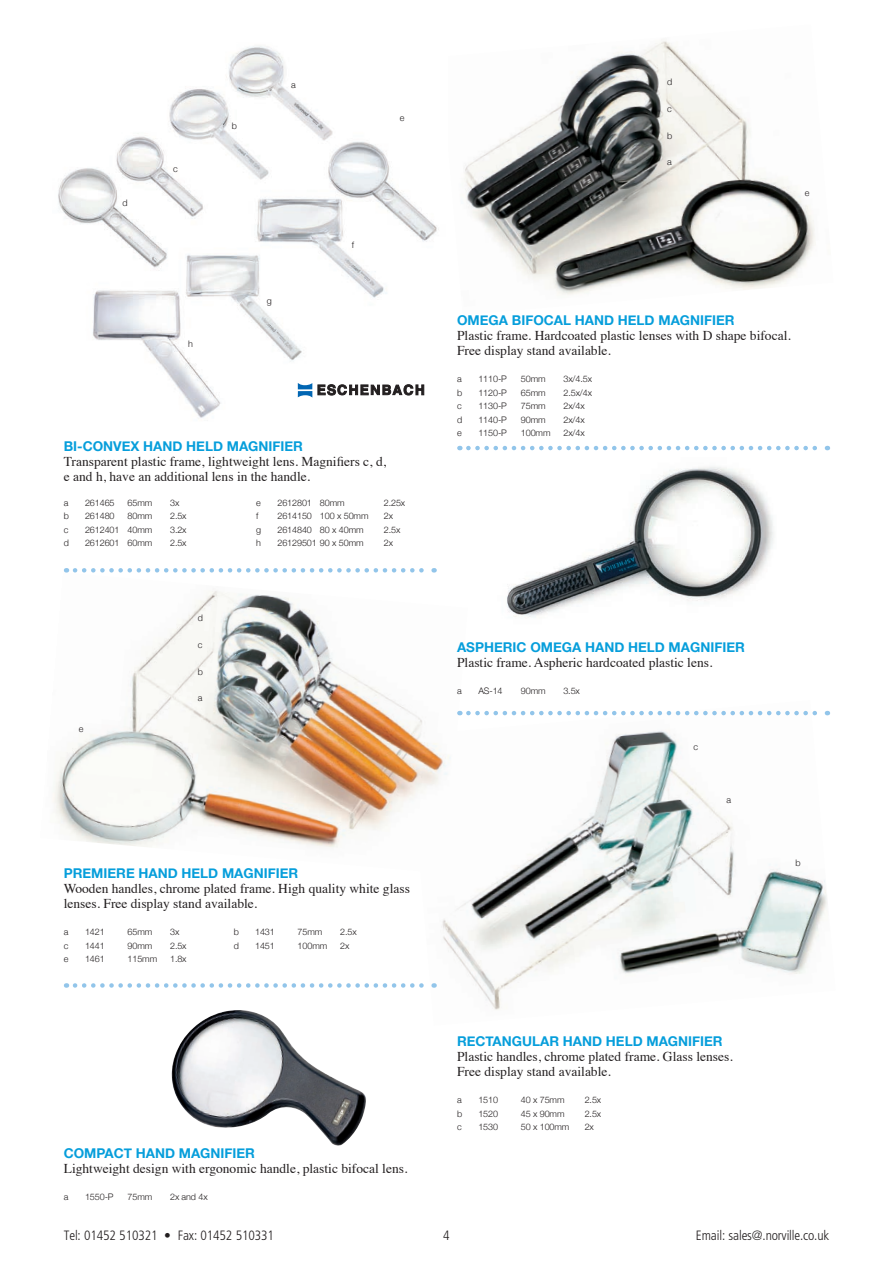
<style>
.page{position:relative;width:893px;height:1263px;background:#fff}
.page>*{position:absolute;margin:0;border:0;box-sizing:border-box;transform-origin:0 0}
.LVA_Details{font:13.5px/15px "Times";color:#231f20}
.LVA_Title{font:700 13.5px "Helvetica Neue";color:#069edb}
.Body_copy_sans{font:300 condensed 13.5px "Frutiger LT Pro";letter-spacing:-.01em;color:#231f20}
.LVA_Specifications{font:300 9px "Helvetica Neue";letter-spacing:-.01em;color:#231f20}
</style>
<div class="page">
<img style="left:435px;top:710px;width:395px;height:300px">
<img style="left:53px;top:572px;width:415px;height:301px">
<img style="left:464px;top:41px;width:351px;height:254px">
<img style="left:58px;top:46px;width:381px;height:372px">
<img style="left:171px;top:1010px;width:195px;height:136px">
<svg style="left:75px;top:983px;width:360px;height:5px"></svg>
<svg style="left:468px;top:446px;width:360px;height:4px"></svg>
<svg style="left:75px;top:568px;width:360px;height:4px"></svg>
<svg style="left:468px;top:711px;width:360px;height:4px"></svg>
<svg style="left:298px;top:383px;width:127px;height:15px"></svg>
<img style="left:507px;top:467px;width:267px;height:151px">
<p class="LVA_Specifications" style="left:123px;top:195px;width:7px">d</p>
<p class="LVA_Specifications" style="left:173px;top:162px;width:6px">c</p>
<p class="LVA_Specifications" style="left:232px;top:119px;width:7px">b</p>
<p class="LVA_Specifications" style="left:291px;top:78px;width:6px">a</p>
<p class="LVA_Specifications" style="left:188px;top:336px;width:6px">h</p>
<p class="LVA_Specifications" style="left:267px;top:294px;width:7px">g</p>
<p class="LVA_Specifications" style="left:400px;top:111px;width:6px">e</p>
<p class="LVA_Specifications" style="left:352px;top:237px;width:4px">f</p>
<p class="LVA_Title" style="left:64px;top:435px;width:241px">BI-CONVEX HAND HELD MAGNIFIER</p>
<p class="LVA_Details" style="left:64px;top:453px;width:324px">Transparent plastic frame, lightweight lens. Magnifiers c, d, e and h, have an additional lens in the handle.</p>
<p class="LVA_Specifications" style="left:64px;top:495px;width:6px">a</p>
<p class="LVA_Specifications" style="left:85px;top:495px;width:31px">261465</p>
<p class="LVA_Specifications" style="left:128px;top:495px;width:26px">65mm</p>
<p class="LVA_Specifications" style="left:170px;top:495px;width:11px">3x</p>
<p class="LVA_Specifications" style="left:64px;top:509px;width:7px">b</p>
<p class="LVA_Specifications" style="left:85px;top:509px;width:31px">261480</p>
<p class="LVA_Specifications" style="left:128px;top:509px;width:26px">80mm</p>
<p class="LVA_Specifications" style="left:170px;top:509px;width:18px">2.5x</p>
<p class="LVA_Specifications" style="left:64px;top:522px;width:6px">c</p>
<p class="LVA_Specifications" style="left:85px;top:522px;width:69px">2612401 40mm</p>
<p class="LVA_Specifications" style="left:170px;top:522px;width:18px">3.2x</p>
<p class="LVA_Specifications" style="left:64px;top:536px;width:7px">d</p>
<p class="LVA_Specifications" style="left:85px;top:536px;width:69px">2612601 60mm</p>
<p class="LVA_Specifications" style="left:170px;top:536px;width:18px">2.5x</p>
<p class="LVA_Specifications" style="left:256px;top:495px;width:6px">e</p>
<p class="LVA_Specifications" style="left:277px;top:495px;width:69px">2612801 80mm</p>
<p class="LVA_Specifications" style="left:384px;top:495px;width:23px">2.25x</p>
<p class="LVA_Specifications" style="left:256px;top:509px;width:4px">f</p>
<p class="LVA_Specifications" style="left:277px;top:509px;width:93px">2614150 100 x 50mm</p>
<p class="LVA_Specifications" style="left:384px;top:509px;width:11px">2x</p>
<p class="LVA_Specifications" style="left:256px;top:522px;width:7px">g</p>
<p class="LVA_Specifications" style="left:277px;top:522px;width:88px">2614840 80 x 40mm</p>
<p class="LVA_Specifications" style="left:384px;top:522px;width:18px">2.5x</p>
<p class="LVA_Specifications" style="left:256px;top:536px;width:6px">h</p>
<p class="LVA_Specifications" style="left:277px;top:536px;width:88px">26129501 90 x 50mm</p>
<p class="LVA_Specifications" style="left:384px;top:536px;width:11px">2x</p>
<p class="LVA_Specifications" style="left:198px;top:611px;width:7px">d</p>
<p class="LVA_Specifications" style="left:198px;top:638px;width:6px">c</p>
<p class="LVA_Specifications" style="left:198px;top:665px;width:7px">b</p>
<p class="LVA_Specifications" style="left:79px;top:721px;width:6px">e</p>
<p class="LVA_Specifications" style="left:198px;top:691px;width:6px">a</p>
<p class="LVA_Title" style="left:64px;top:863px;width:236px">PREMIERE HAND HELD MAGNIFIER</p>
<p class="LVA_Details" style="left:64px;top:880px;width:348px">Wooden handles, chrome plated frame. High quality white glass lenses. Free display stand available.</p>
<p class="LVA_Specifications" style="left:64px;top:925px;width:6px">a</p>
<p class="LVA_Specifications" style="left:85px;top:925px;width:21px">1421</p>
<p class="LVA_Specifications" style="left:128px;top:925px;width:26px">65mm</p>
<p class="LVA_Specifications" style="left:170px;top:925px;width:11px">3x</p>
<p class="LVA_Specifications" style="left:234px;top:925px;width:7px">b</p>
<p class="LVA_Specifications" style="left:255px;top:925px;width:21px">1431</p>
<p class="LVA_Specifications" style="left:298px;top:925px;width:26px">75mm</p>
<p class="LVA_Specifications" style="left:340px;top:925px;width:18px">2.5x</p>
<p class="LVA_Specifications" style="left:64px;top:938px;width:6px">c</p>
<p class="LVA_Specifications" style="left:85px;top:938px;width:21px">1441</p>
<p class="LVA_Specifications" style="left:128px;top:938px;width:26px">90mm</p>
<p class="LVA_Specifications" style="left:170px;top:938px;width:18px">2.5x</p>
<p class="LVA_Specifications" style="left:234px;top:938px;width:7px">d</p>
<p class="LVA_Specifications" style="left:255px;top:938px;width:21px">1451</p>
<p class="LVA_Specifications" style="left:298px;top:938px;width:31px">100mm</p>
<p class="LVA_Specifications" style="left:340px;top:938px;width:11px">2x</p>
<p class="LVA_Specifications" style="left:64px;top:952px;width:6px">e</p>
<p class="LVA_Specifications" style="left:85px;top:952px;width:21px">1461</p>
<p class="LVA_Specifications" style="left:128px;top:952px;width:31px">115mm</p>
<p class="LVA_Specifications" style="left:170px;top:952px;width:18px">1.8x</p>
<p class="LVA_Specifications" style="left:667px;top:74px;width:7px">d</p>
<p class="LVA_Specifications" style="left:667px;top:101px;width:6px">c</p>
<p class="LVA_Specifications" style="left:667px;top:128px;width:7px">b</p>
<p class="LVA_Specifications" style="left:667px;top:154px;width:6px">a</p>
<p class="LVA_Specifications" style="left:805px;top:186px;width:6px">e</p>
<p class="LVA_Title" style="left:457px;top:310px;width:279px">OMEGA BIFOCAL HAND HELD MAGNIFIER</p>
<p class="LVA_Details" style="left:457px;top:327px;width:335px">Plastic frame. Hardcoated plastic lenses with D shape bifocal.</p>
<p class="LVA_Details" style="left:457px;top:342px;width:155px">Free display stand available.</p>
<p class="LVA_Specifications" style="left:457px;top:372px;width:6px">a</p>
<p class="LVA_Specifications" style="left:478px;top:372px;width:30px">1110-P</p>
<p class="LVA_Specifications" style="left:521px;top:372px;width:26px">50mm</p>
<p class="LVA_Specifications" style="left:563px;top:372px;width:30px">3x/4. 5x</p>
<p class="LVA_Specifications" style="left:457px;top:385px;width:7px">b</p>
<p class="LVA_Specifications" style="left:478px;top:385px;width:30px">1120-P</p>
<p class="LVA_Specifications" style="left:521px;top:385px;width:26px">65mm</p>
<p class="LVA_Specifications" style="left:563px;top:385px;width:30px">2. 5x/4x</p>
<p class="LVA_Specifications" style="left:457px;top:399px;width:6px">c</p>
<p class="LVA_Specifications" style="left:478px;top:399px;width:30px">1130-P</p>
<p class="LVA_Specifications" style="left:521px;top:399px;width:26px">75mm</p>
<p class="LVA_Specifications" style="left:563px;top:399px;width:23px">2x/4x</p>
<p class="LVA_Specifications" style="left:457px;top:412px;width:7px">d</p>
<p class="LVA_Specifications" style="left:478px;top:412px;width:30px">1140-P</p>
<p class="LVA_Specifications" style="left:521px;top:412px;width:26px">90mm</p>
<p class="LVA_Specifications" style="left:563px;top:412px;width:23px">2x/4x</p>
<p class="LVA_Specifications" style="left:457px;top:426px;width:6px">e</p>
<p class="LVA_Specifications" style="left:478px;top:426px;width:30px">1150-P</p>
<p class="LVA_Specifications" style="left:521px;top:426px;width:31px">100mm</p>
<p class="LVA_Specifications" style="left:563px;top:426px;width:23px">2x/4x</p>
<p class="LVA_Title" style="left:457px;top:636px;width:289px">ASPHERIC OMEGA HAND HELD MAGNIFIER</p>
<p class="LVA_Details" style="left:457px;top:653px;width:257px">Plastic frame. Aspheric hardcoated plastic lens.</p>
<p class="LVA_Specifications" style="left:457px;top:683px;width:6px">a</p>
<p class="LVA_Specifications" style="left:478px;top:683px;width:26px">AS-14</p>
<p class="LVA_Specifications" style="left:521px;top:683px;width:26px">90mm</p>
<p class="LVA_Specifications" style="left:563px;top:683px;width:18px">3.5x</p>
<p class="LVA_Specifications" style="left:693px;top:739px;width:6px">c</p>
<p class="LVA_Specifications" style="left:726px;top:793px;width:6px">a</p>
<p class="LVA_Specifications" style="left:795px;top:855px;width:7px">b</p>
<p class="LVA_Title" style="left:457px;top:1030px;width:267px">RECTANGULAR HAND HELD MAGNIFIER</p>
<p class="LVA_Details" style="left:457px;top:1048px;width:277px">Plastic handles, chrome plated frame. Glass lenses.</p>
<p class="LVA_Details" style="left:457px;top:1063px;width:155px">Free display stand available.</p>
<p class="LVA_Specifications" style="left:457px;top:1092px;width:6px">a</p>
<p class="LVA_Specifications" style="left:478px;top:1092px;width:21px">1510</p>
<p class="LVA_Specifications" style="left:521px;top:1092px;width:45px">40 x 75mm</p>
<p class="LVA_Specifications" style="left:585px;top:1092px;width:18px">2.5x</p>
<p class="LVA_Specifications" style="left:457px;top:1106px;width:7px">b</p>
<p class="LVA_Specifications" style="left:478px;top:1106px;width:21px">1520</p>
<p class="LVA_Specifications" style="left:521px;top:1106px;width:45px">45 x 90mm</p>
<p class="LVA_Specifications" style="left:585px;top:1106px;width:18px">2.5x</p>
<p class="LVA_Specifications" style="left:457px;top:1119px;width:6px">c</p>
<p class="LVA_Specifications" style="left:478px;top:1119px;width:21px">1530</p>
<p class="LVA_Specifications" style="left:521px;top:1119px;width:50px">50 x 100mm</p>
<p class="LVA_Specifications" style="left:585px;top:1119px;width:11px">2x</p>
<p class="LVA_Title" style="left:64px;top:1142px;width:193px">COMPACT HAND MAGNIFIER</p>
<p class="LVA_Details" style="left:64px;top:1160px;width:345px">Lightweight design with ergonomic handle, plastic bifocal lens.</p>
<p class="LVA_Specifications" style="left:64px;top:1189px;width:6px">a</p>
<p class="LVA_Specifications" style="left:85px;top:1189px;width:30px">1550-P</p>
<p class="LVA_Specifications" style="left:128px;top:1189px;width:26px">75mm</p>
<p class="LVA_Specifications" style="left:170px;top:1189px;width:39px">2x and 4x</p>
<p class="Body_copy_sans" style="left:64px;top:1228px;width:212px">Tel: 01452 510321 • Fax: 01452 510331</p>
<p class="Body_copy_sans" style="left:443px;top:1228px;width:8px">4</p>
<p class="Body_copy_sans" style="left:696px;top:1228px;width:135px">Email: sales@.norville.co.uk</p>
</div>
